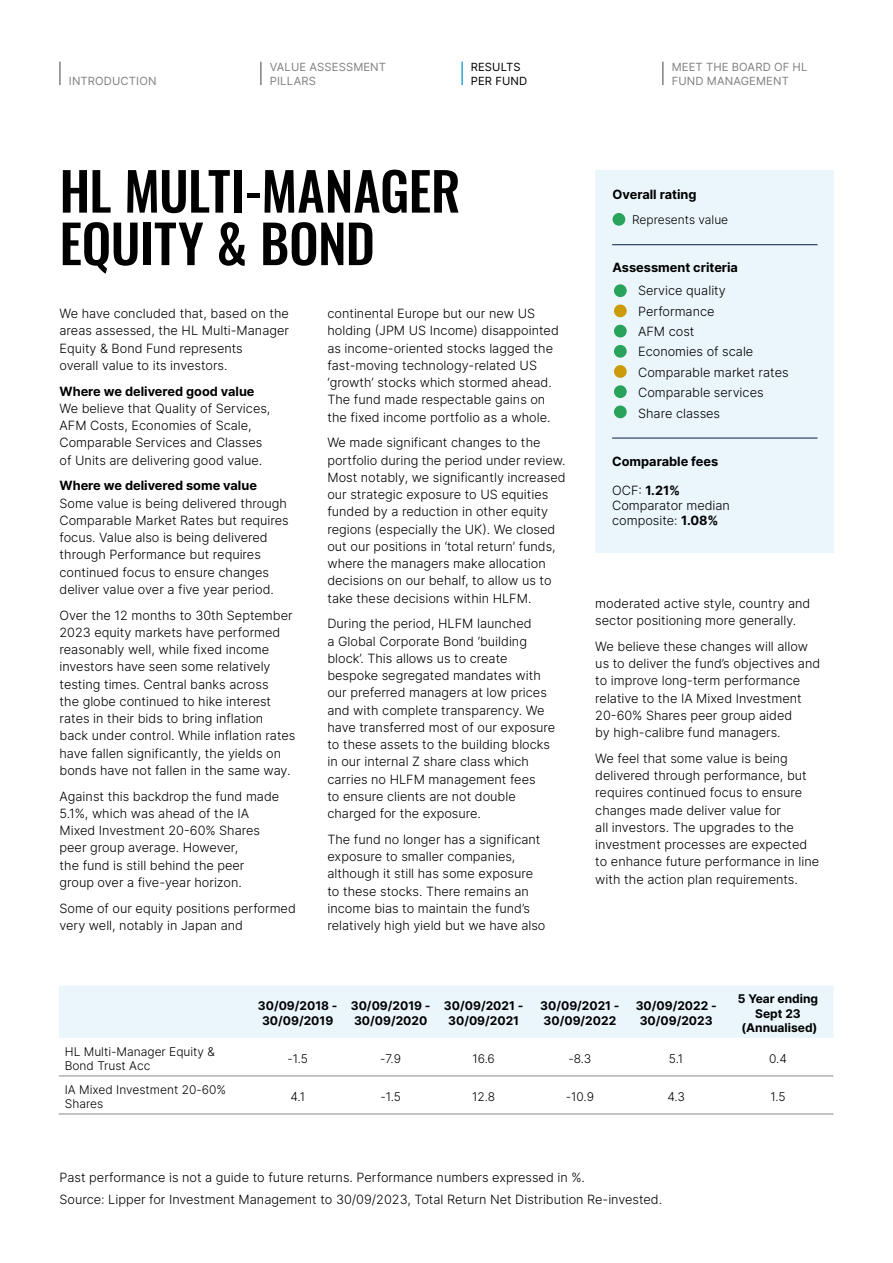
<style>
.page{position:relative;width:893px;height:1263px;background:#fff}
.page>*{position:absolute;margin:0;border:0;box-sizing:border-box;transform-origin:0 0}
.t1{font:500 52.5px/52.5px "Oswald";letter-spacing:-.01em;color:#000}
.t2{font:300 12.75px/17.2px "Inter";color:#000}
.t3{font:700 12.75px "Inter";color:#000}
.t4{font:700 12px/14.4px "Inter";color:#000;text-align:center}
.t5{font:300 12px/14.4px "Inter";color:#000}
.t6{font:11.25px/13.5px "Inter";letter-spacing:.01em;color:#808080}
.t7{font:11.25px/13.5px "Inter";letter-spacing:.01em;color:#000}
.s1{font-weight:700}
</style>
<div class="page">
<div style="left:595px;top:170px;width:239px;height:383px;background:#eaf6fc"></div>
<div style="left:612px;top:213px;width:13px;height:13px;background:#29a35c;border-radius:50%"></div>
<div style="left:614px;top:284px;width:13px;height:13px;background:#29a35c;border-radius:50%"></div>
<div style="left:614px;top:365px;width:13px;height:13px;background:#cb9b0b;border-radius:50%"></div>
<div style="left:614px;top:325px;width:13px;height:12px;background:#29a35c;border-radius:50%"></div>
<div style="left:614px;top:405px;width:13px;height:13px;background:#29a35c;border-radius:50%"></div>
<div style="left:614px;top:304px;width:13px;height:13px;background:#cb9b0b;border-radius:50%"></div>
<div style="left:614px;top:385px;width:13px;height:13px;background:#29a35c;border-radius:50%"></div>
<div style="left:614px;top:345px;width:13px;height:13px;background:#29a35c;border-radius:50%"></div>
<hr style="left:612px;top:244px;width:205px;height:1px;background:#071d49">
<hr style="left:612px;top:438px;width:205px;height:1px;background:#071d49">
<svg style="left:59px;top:985px;width:774px;height:129px"></svg>
<hr style="left:59px;top:1076px;width:192px;height:1px;background:#8a8a8a">
<hr style="left:59px;top:1114px;width:192px;height:1px;background:#8a8a8a">
<hr style="left:251px;top:1076px;width:93px;height:1px;background:#8a8a8a">
<hr style="left:251px;top:1114px;width:93px;height:1px;background:#8a8a8a">
<hr style="left:344px;top:1076px;width:93px;height:1px;background:#8a8a8a">
<hr style="left:437px;top:1076px;width:93px;height:1px;background:#8a8a8a">
<hr style="left:530px;top:1076px;width:100px;height:1px;background:#8a8a8a">
<hr style="left:630px;top:1076px;width:93px;height:1px;background:#8a8a8a">
<hr style="left:723px;top:1076px;width:110px;height:1px;background:#8a8a8a">
<hr style="left:344px;top:1114px;width:93px;height:1px;background:#8a8a8a">
<hr style="left:437px;top:1114px;width:93px;height:1px;background:#8a8a8a">
<hr style="left:530px;top:1114px;width:100px;height:1px;background:#8a8a8a">
<hr style="left:630px;top:1114px;width:93px;height:1px;background:#8a8a8a">
<hr style="left:723px;top:1114px;width:110px;height:1px;background:#8a8a8a">
<hr style="left:260px;top:62px;width:2px;height:23px;background:#808080">
<hr style="left:59px;top:62px;width:2px;height:23px;background:#808080">
<hr style="left:461px;top:62px;width:2px;height:23px;background:#2ca5de">
<hr style="left:662px;top:62px;width:2px;height:23px;background:#808080">
<p class="t6" style="left:69px;top:74px;width:89px">INTRODUCTION</p>
<p class="t6" style="left:270px;top:60px;width:118px">VALUE ASSESSMENT<br>PILLARS</p>
<p class="t7" style="left:471px;top:60px;width:58px">RESULTS<br>PER FUND</p>
<p class="t6" style="left:672px;top:60px;width:137px">MEET THE BOARD OF HL<br>FUND MANAGEMENT</p>
<h1 class="t1" style="left:60px;top:168px;width:402px">HL MULTI-MANAGER<br>EQUITY &amp; BOND</h1>
<p class="t2" style="left:60px;top:305px;width:231px">We have concluded that, based on the areas assessed, the HL Multi-Manager Equity &amp; Bond Fund represents<br>overall value to its investors.</p>
<p class="t3" style="left:60px;top:382px;width:197px">Where we delivered good value</p>
<p class="t2" style="left:60px;top:399px;width:212px">We believe that Quality of Services, AFM Costs, Economies of Scale, Comparable Services and Classes of Units are delivering good value.</p>
<p class="t3" style="left:60px;top:476px;width:199px">Where we delivered some value</p>
<p class="t2" style="left:60px;top:494px;width:231px">Some value is being delivered through Comparable Market Rates but requires focus. Value also is being delivered through Performance but requires continued focus to ensure changes deliver value over a five year period.</p>
<p class="t2" style="left:60px;top:606px;width:237px">Over the 12 months to 30th September 2023 equity markets have performed reasonably well, while fixed income investors have seen some relatively testing times. Central banks across<br>the globe continued to hike interest rates in their bids to bring inflation<br>back under control. While inflation rates have fallen significantly, the yields on bonds have not fallen in the same way.</p>
<p class="t2" style="left:60px;top:787px;width:221px">Against this backdrop the fund made<br>5.1%, which was ahead of the IA<br>Mixed Investment 20-60% Shares peer group average. However,<br>the fund is still behind the peer group over a five-year horizon.</p>
<p class="t2" style="left:60px;top:899px;width:238px">Some of our equity positions performed very well, notably in Japan and</p>
<p class="t2" style="left:327px;top:305px;width:233px">continental Europe but our new US holding (JPM US Income) disappointed as income-oriented stocks lagged the fast-moving technology-related US ‘growth’ stocks which stormed ahead.<br>The fund made respectable gains on the fixed income portfolio as a whole.</p>
<p class="t2" style="left:327px;top:434px;width:240px">We made significant changes to the portfolio during the period under review.<br>Most notably, we significantly increased our strategic exposure to US equities funded by a reduction in other equity regions (especially the UK). We closed out our positions in ‘total return’ funds, where the managers make allocation decisions on our behalf, to allow us to take these decisions within HLFM.</p>
<p class="t2" style="left:327px;top:615px;width:229px">During the period, HLFM launched<br>a Global Corporate Bond ‘building block’. This allows us to create bespoke segregated mandates with our preferred managers at low prices and with complete transparency. We have transferred most of our exposure to these assets to the building blocks in our internal Z share class which carries no HLFM management fees<br>to ensure clients are not double charged for the exposure.</p>
<p class="t2" style="left:327px;top:830px;width:219px">The fund no longer has a significant exposure to smaller companies, although it still has some exposure to these stocks. There remains an income bias to maintain the fund’s relatively high yield but we have also</p>
<p class="t3" style="left:612px;top:185px;width:85px">Overall rating</p>
<p class="t5" style="left:632px;top:212px;width:98px">Represents value</p>
<p class="t3" style="left:612px;top:258px;width:127px">Assessment criteria</p>
<p class="t2" style="left:638px;top:280px;width:152px;line-height:20.4px">Service quality<br>Performance<br>AFM cost<br>Economies of scale<br>Comparable market rates<br>Comparable services<br>Share classes</p>
<p class="t3" style="left:612px;top:452px;width:108px">Comparable fees</p>
<p class="t2" style="left:612px;top:483px;width:119px;line-height:14.9px">OCF: <span class="s1">1.21%<br></span>Comparator median composite: <span class="s1">1.08%</span></p>
<p class="t2" style="left:595px;top:594px;width:217px">moderated active style, country and sector positioning more generally.</p>
<p class="t2" style="left:595px;top:637px;width:226px">We believe these changes will allow us to deliver the fund’s objectives and to improve long-term performance relative to the IA Mixed Investment 20-60% Shares peer group aided<br>by high-calibre fund managers.</p>
<p class="t2" style="left:595px;top:749px;width:225px">We feel that some value is being delivered through performance, but requires continued focus to ensure changes made deliver value for<br>all investors. The upgrades to the investment processes are expected to enhance future performance in line with the action plan requirements.</p>
<p class="t4" style="left:258px;top:998px;width:81px">30/09/2018 -<br>30/09/2019</p>
<p class="t4" style="left:351px;top:998px;width:81px;text-align:left">30/09/2019 -<br>30/09/2020</p>
<p class="t4" style="left:444px;top:998px;width:81px">30/09/2021 -<br>30/09/2021</p>
<p class="t4" style="left:540px;top:998px;width:81px;text-align:left">30/09/2021 -<br>30/09/2022</p>
<p class="t4" style="left:636px;top:998px;width:82px">30/09/2022 -<br>30/09/2023</p>
<p class="t4" style="left:738px;top:991px;width:82px">5 Year ending<br>Sept 23 (Annualised)</p>
<p class="t5" style="left:65px;top:1044px;width:152px">HL Multi-Manager Equity &amp;<br>Bond Trust Acc</p>
<p class="t5" style="left:287px;top:1051px;width:22px">-1.5</p>
<p class="t5" style="left:380px;top:1051px;width:22px">-7.9</p>
<p class="t5" style="left:472px;top:1051px;width:24px">16.6</p>
<p class="t5" style="left:568px;top:1051px;width:24px">-8.3</p>
<p class="t5" style="left:669px;top:1051px;width:16px">5.1</p>
<p class="t5" style="left:769px;top:1051px;width:19px">0.4</p>
<p class="t5" style="left:65px;top:1082px;width:163px">IA Mixed Investment 20-60%<br>Shares</p>
<p class="t5" style="left:290px;top:1089px;width:16px">4.1</p>
<p class="t5" style="left:380px;top:1089px;width:22px">-1.5</p>
<p class="t5" style="left:472px;top:1089px;width:24px">12.8</p>
<p class="t5" style="left:566px;top:1089px;width:30px">-10.9</p>
<p class="t5" style="left:667px;top:1089px;width:19px">4.3</p>
<p class="t5" style="left:770px;top:1089px;width:17px">1.5</p>
<p class="t2" style="left:60px;top:1166px;width:604px;line-height:21.5px">Past performance is not a guide to future returns. Performance numbers expressed in %.<br>Source: Lipper for Investment Management to 30/09/2023, Total Return Net Distribution Re-invested.</p>
</div>
